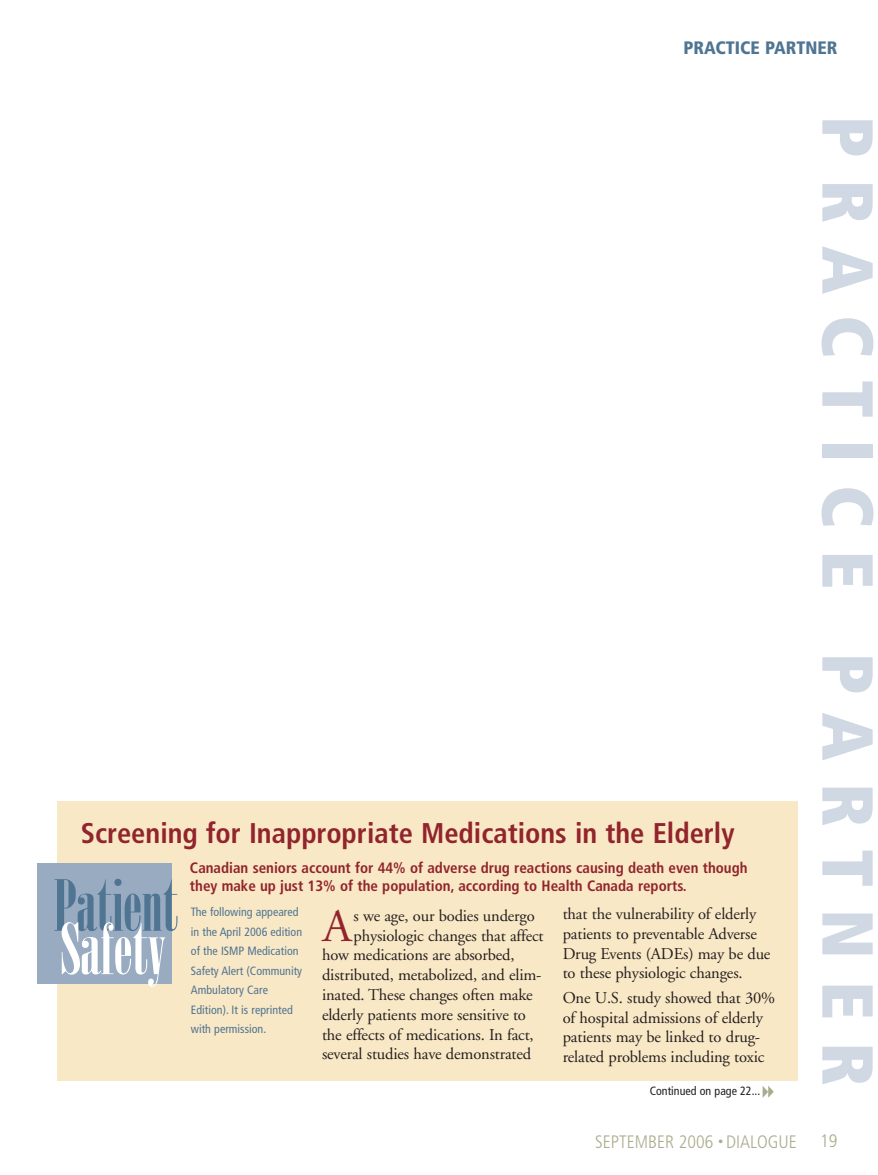
<style>
.page{position:relative;width:878px;height:1175px;background:#fff}
.page>*{position:absolute;margin:0;border:0;box-sizing:border-box;transform-origin:0 0}
.t1{font:900 condensed 72px "Frutiger";letter-spacing:.31em;color:#d0d8e3}
.t2{font:46.35px "Adobe Garamond";color:#91242d}
.t3{font:700 condensed 28.5px "Frutiger";color:#91242d}
.t4{font:300 condensed 18px "Frutiger";color:#abac8d}
.t5{font:900 condensed 18px "Frutiger";color:#4f7593}
.t6{font:16.5px/19.8px "Adobe Garamond";letter-spacing:-.01em;color:#231f20}
.t7{font:700 condensed 15px/18px "Frutiger";color:#91242d}
.t8{font:condensed 12px/19.5px "Frutiger";color:#4f7593}
.t9{font:condensed 12px "Frutiger";color:#231f20}
</style>
<div class="page">
<div style="left:57px;top:801px;width:740px;height:280px;background:#f9e8c5"></div>
<div style="left:38px;top:863px;width:134px;height:120px;background:#98abc1"></div>
<svg style="left:54px;top:878px;width:123px;height:109px"></svg>
<svg style="left:762px;top:1086px;width:11px;height:11px"></svg>
<p class="t5" style="left:683px;top:40px;width:155px">PRACTICE PARTNER</p>
<h3 class="t3" style="left:81px;top:821px;width:655px">Screening for Inappropriate Medications in the Elderly</h3>
<p class="t7" style="left:190px;top:860px;width:559px">Canadian seniors account for 44% of adverse drug reactions causing death even though they make up just 13% of the population, according to Health Canada reports.</p>
<p class="t8" style="left:191px;top:903px;width:113px">The following appeared in the April 2006 edition of the ISMP Medication<br>Safety Alert (Community<br>Ambulatory Care<br>Edition). It is reprinted with permission.</p>
<h2 class="t2" style="left:323px;top:907px;width:30px">A</h2>
<p class="t6" style="left:353px;top:907px;width:183px">s we age, our bodies undergo</p>
<p class="t6" style="left:353px;top:926px;width:192px">physiologic changes that affect</p>
<p class="t6" style="left:322px;top:946px;width:194px">how medications are absorbed,</p>
<p class="t6" style="left:322px;top:966px;width:221px">distributed, metabolized, and elim-</p>
<p class="t6" style="left:322px;top:986px;width:212px">inated. These changes often make</p>
<p class="t6" style="left:322px;top:1006px;width:205px">elderly patients more sensitive to</p>
<p class="t6" style="left:322px;top:1025px;width:213px">the effects of medications. In fact,</p>
<p class="t6" style="left:322px;top:1045px;width:211px">several studies have demonstrated</p>
<p class="t6" style="left:562px;top:905px;width:209px">that the vulnerability of elderly patients to preventable Adverse<br>Drug Events (ADEs) may be due to these physiologic changes.</p>
<p class="t6" style="left:562px;top:989px;width:214px">One U.S. study showed that 30% of hospital admissions of elderly patients may be linked to drug&shy;related problems including toxic</p>
<p class="t9" style="left:649px;top:1086px;width:112px">Continued on page 22...</p>
<h1 class="t1" style="left:876px;top:116px;width:972px;rotate:90deg">PRACTICE PARTNER</h1>
<p class="t4" style="left:595px;top:1134px;width:203px">SEPTEMBER 2006 <sup>•</sup> DIALOGUE</p>
<p class="t4" style="left:820px;top:1133px;width:19px">19</p>
</div>
